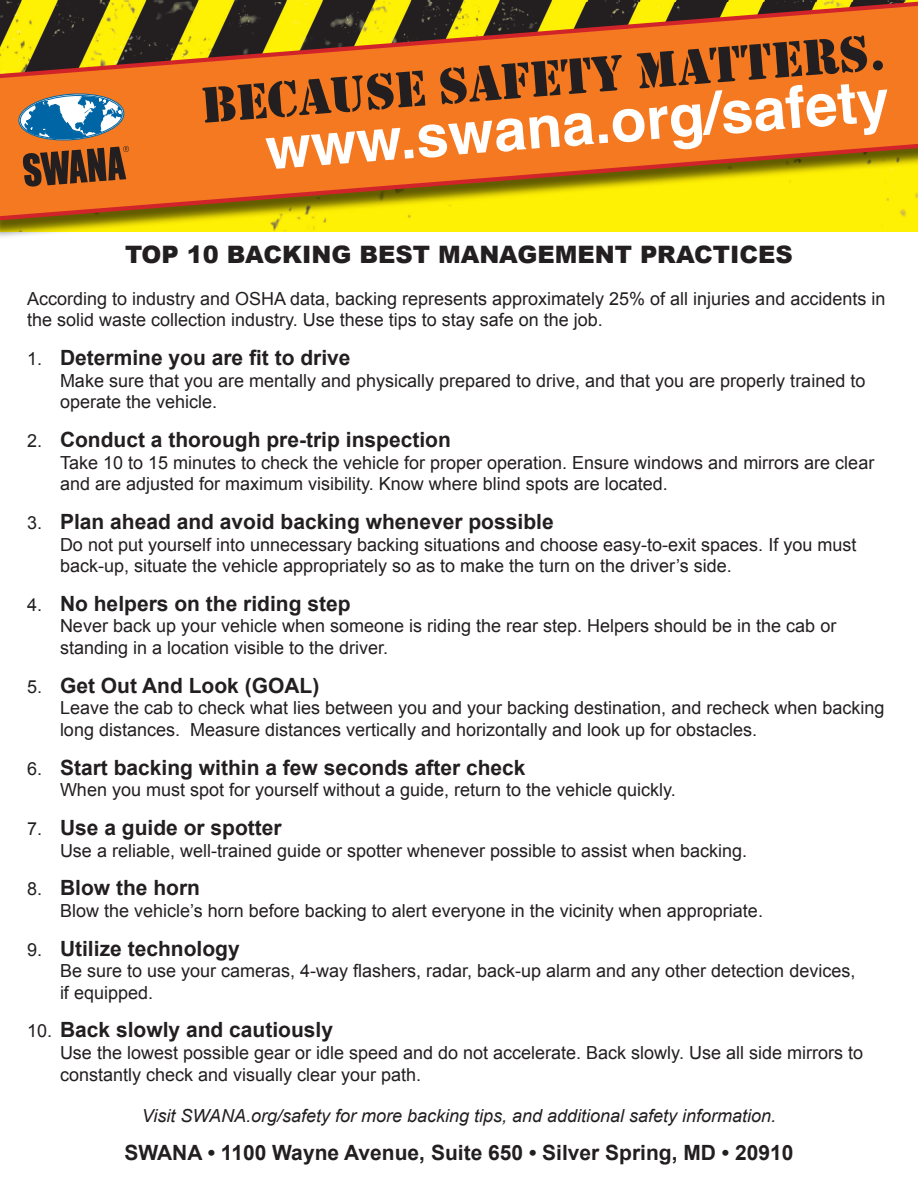
<style>
.page{position:relative;width:918px;height:1188px;background:#fff}
.page>*{position:absolute;margin:0;border:0;box-sizing:border-box;transform-origin:0 0}
.t1{font:700 58.5px "Helvetica";color:#fff}
.t2{font:52.5px "Stencil";color:#231f20}
.t3{font:900 24px "Arial";color:#231f20}
.t4{font:700 21px "Arial";color:#231f20}
.t5{font:18px/21.6px "Arial";color:#231f20}
.t6{font:italic 18px "Arial";color:#231f20}
.s1{font-weight:400;font-size:18px}
</style>
<div class="page">
<img style="left:51px;top:224px;width:867px;height:7px">
<img style="left:0;top:224px;width:51px;height:13px">
<img style="left:50px;top:231px;width:868px;height:6px">
<svg style="left:0;top:0;width:918px;height:224px;background:#d98519"></svg>
<svg style="left:17px;top:91px;width:112px;height:96px;background:#8d715b"></svg>
<h2 class="t2" style="left:199px;top:78px;width:687px;rotate:-5deg">because safety matters.</h2>
<h1 class="t1" style="left:263px;top:99px;width:627px;rotate:-4deg">www.swana.org/safety</h1>
<h3 class="t3" style="left:125px;top:237px;width:669px">TOP 10 BACKING BEST MANAGEMENT PRACTICES</h3>
<p class="t5" style="left:27px;top:288px;width:860px">According to industry and OSHA data, backing represents approximately 25% of all injuries and accidents in the solid waste collection industry. Use these tips to stay safe on the job.</p>
<p class="t4" style="left:27px;top:344px;width:325px"><span class="s1">1.</span> Determine you are fit to drive</p>
<p class="t5" style="left:60px;top:370px;width:807px">Make sure that you are mentally and physically prepared to drive, and that you are properly trained to operate the vehicle.</p>
<p class="t4" style="left:27px;top:426px;width:425px"><span class="s1">2.</span> Conduct a thorough pre-trip inspection</p>
<p class="t5" style="left:60px;top:452px;width:816px">Take 10 to 15 minutes to check the vehicle for proper operation. Ensure windows and mirrors are clear and are adjusted for maximum visibility. Know where blind spots are located.</p>
<p class="t4" style="left:27px;top:508px;width:528px"><span class="s1">3.</span> Plan ahead and avoid backing whenever possible</p>
<p class="t5" style="left:60px;top:534px;width:798px">Do not put yourself into unnecessary backing situations and choose easy-to-exit spaces. If you must back-up, situate the vehicle appropriately so as to make the turn on the driver’s side.</p>
<p class="t4" style="left:27px;top:589px;width:325px"><span class="s1">4.</span> No helpers on the riding step</p>
<p class="t5" style="left:60px;top:616px;width:778px">Never back up your vehicle when someone is riding the rear step. Helpers should be in the cab or standing in a location visible to the driver.</p>
<p class="t4" style="left:27px;top:671px;width:294px"><span class="s1">5.</span> Get Out And Look (GOAL)</p>
<p class="t5" style="left:60px;top:697px;width:826px">Leave the cab to check what lies between you and your backing destination, and recheck when backing long distances. Measure distances vertically and horizontally and look up for obstacles.</p>
<p class="t4" style="left:27px;top:753px;width:500px"><span class="s1">6.</span> Start backing within a few seconds after check</p>
<p class="t5" style="left:60px;top:779px;width:617px">When you must spot for yourself without a guide, return to the vehicle quickly.</p>
<p class="t4" style="left:27px;top:814px;width:256px"><span class="s1">7.</span> Use a guide or spotter</p>
<p class="t5" style="left:60px;top:840px;width:689px">Use a reliable, well-trained guide or spotter whenever possible to assist when backing.</p>
<p class="t4" style="left:27px;top:874px;width:175px"><span class="s1">8.</span> Blow the horn</p>
<p class="t5" style="left:60px;top:900px;width:705px">Blow the vehicle’s horn before backing to alert everyone in the vicinity when appropriate.</p>
<p class="t4" style="left:27px;top:934px;width:214px"><span class="s1">9.</span> Utilize technology</p>
<p class="t5" style="left:60px;top:960px;width:797px">Be sure to use your cameras, 4-way flashers, radar, back-up alarm and any other detection devices, if equipped.</p>
<p class="t4" style="left:27px;top:1016px;width:308px"><span class="s1">10.</span> Back slowly and cautiously</p>
<p class="t5" style="left:60px;top:1042px;width:805px">Use the lowest possible gear or idle speed and do not accelerate. Back slowly. Use all side mirrors to constantly check and visually clear your path.</p>
<p class="t6" style="left:142px;top:1105px;width:636px">Visit SWANA.org/safety for more backing tips, and additional safety information.</p>
<p class="t4" style="left:124px;top:1139px;width:671px">SWANA • 1100 Wayne Avenue, Suite 650 • Silver Spring, MD • 20910</p>
</div>
